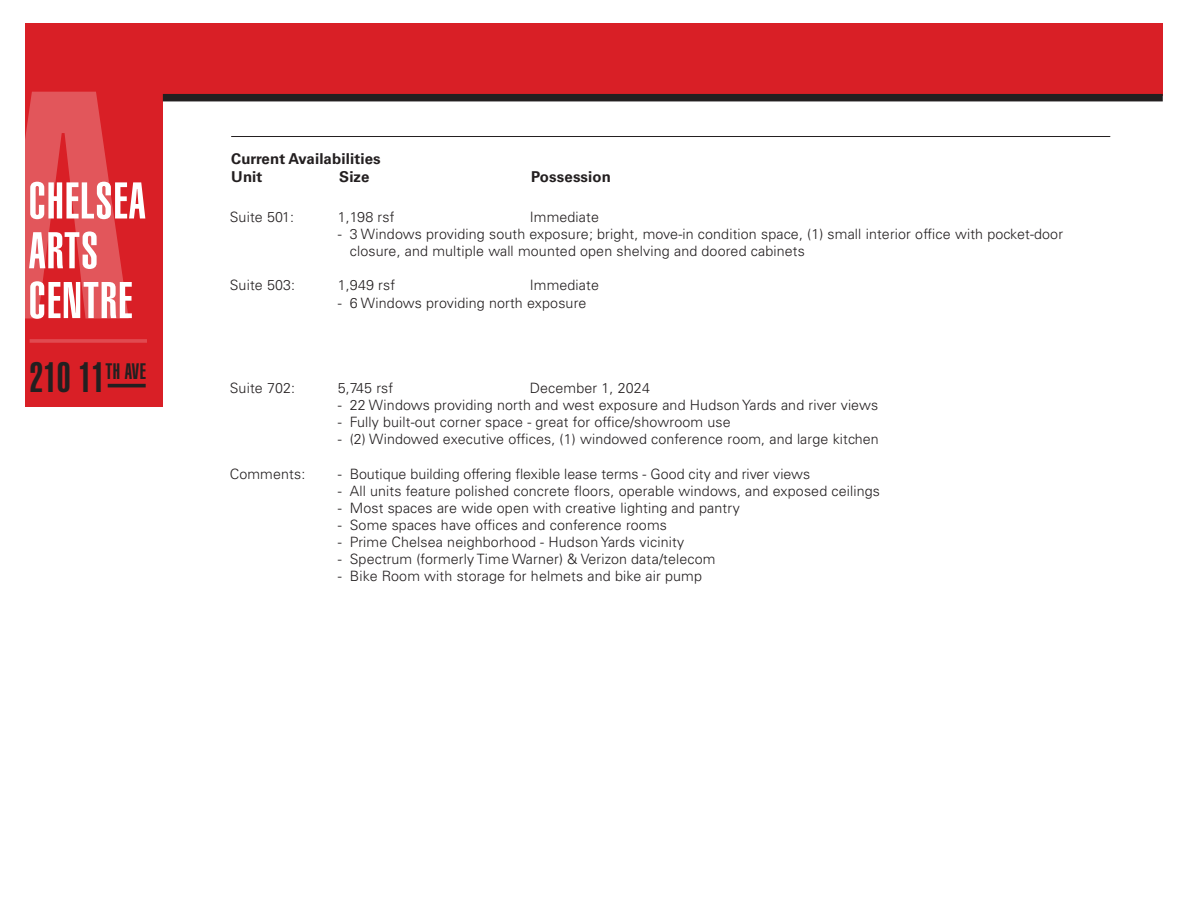
<style>
.page{position:relative;width:1188px;height:918px;background:#fff}
.page>*{position:absolute;margin:0;border:0;box-sizing:border-box;transform-origin:0 0}
.t1{font:50.7px/49.8px "Helvetica LT Std Ultra Comp";letter-spacing:.025em;color:#fff}
.t2{font:41.85px "Helvetica LT Std Ultra Comp";color:#231f20}
.t3{font:700 15px "Univers LT Std";letter-spacing:.01em;color:#231f20}
.t4{font:300 14.25px/17.1px "Univers LT Std";letter-spacing:.01em;color:#231f20}
</style>
<div class="page">
<div style="left:159px;top:23px;width:1004px;height:73px;background:#d91f26"></div>
<hr style="left:231px;top:136px;width:879px;height:1px;background:#231f20">
<div style="left:25px;top:23px;width:138px;height:384px;background:#d91f26"></div>
<svg style="left:25px;top:92px;width:104px;height:226px"></svg>
<hr style="left:30px;top:339px;width:117px;height:4px;background:#df474c">
<hr style="left:108px;top:384px;width:38px;height:3px;background:#231f20">
<div style="left:163px;top:94px;width:1000px;height:7px;background:#231f20"></div>
<p class="t1" style="left:29px;top:176px;width:118px">CHELSEA<br>ARTS<br>CENTRE</p>
<p class="t2" style="left:30px;top:353px;width:118px">210 11<sup>TH</sup> <sup>AVE</sup></p>
<p class="t3" style="left:231px;top:150px;width:151px">Current Availabilities</p>
<p class="t3" style="left:231px;top:168px;width:33px">Unit</p>
<p class="t3" style="left:339px;top:168px;width:32px">Size</p>
<p class="t3" style="left:531px;top:168px;width:81px">Possession</p>
<p class="t4" style="left:230px;top:208px;width:66px">Suite 501:</p>
<p class="t4" style="left:338px;top:208px;width:58px">1,198 rsf</p>
<p class="t4" style="left:530px;top:208px;width:71px">Immediate</p>
<p class="t4" style="left:350px;top:226px;width:715px;text-indent:-12px">- 3 Windows providing south exposure; bright, move-in condition space, (1) small interior office with pocket-door closure, and multiple wall mounted open shelving and doored cabinets</p>
<p class="t4" style="left:230px;top:277px;width:67px">Suite 503:</p>
<p class="t4" style="left:338px;top:277px;width:59px">1,949 rsf</p>
<p class="t4" style="left:530px;top:277px;width:71px">Immediate</p>
<p class="t4" style="left:338px;top:294px;width:250px">- 6 Windows providing north exposure</p>
<p class="t4" style="left:230px;top:379px;width:67px">Suite 702:</p>
<p class="t4" style="left:338px;top:379px;width:57px">5,745 rsf</p>
<p class="t4" style="left:530px;top:379px;width:122px">December 1, 2024</p>
<p class="t4" style="left:338px;top:397px;width:542px">- 22 Windows providing north and west exposure and Hudson Yards and river views</p>
<p class="t4" style="left:338px;top:414px;width:394px">- Fully built-out corner space - great for office/showroom use</p>
<p class="t4" style="left:338px;top:431px;width:542px">- (2) Windowed executive offices, (1) windowed conference room, and large kitchen</p>
<p class="t4" style="left:230px;top:465px;width:77px">Comments:</p>
<p class="t4" style="left:338px;top:465px;width:474px">- Boutique building offering flexible lease terms - Good city and river views</p>
<p class="t4" style="left:338px;top:482px;width:544px">- All units feature polished concrete floors, operable windows, and exposed ceilings</p>
<p class="t4" style="left:338px;top:499px;width:404px">- Most spaces are wide open with creative lighting and pantry</p>
<p class="t4" style="left:338px;top:516px;width:331px">- Some spaces have offices and conference rooms</p>
<p class="t4" style="left:338px;top:533px;width:348px">- Prime Chelsea neighborhood - Hudson Yards vicinity</p>
<p class="t4" style="left:338px;top:550px;width:379px">- Spectrum (formerly Time Warner) &amp; Verizon data/telecom</p>
<p class="t4" style="left:338px;top:568px;width:366px">- Bike Room with storage for helmets and bike air pump</p>
</div>
